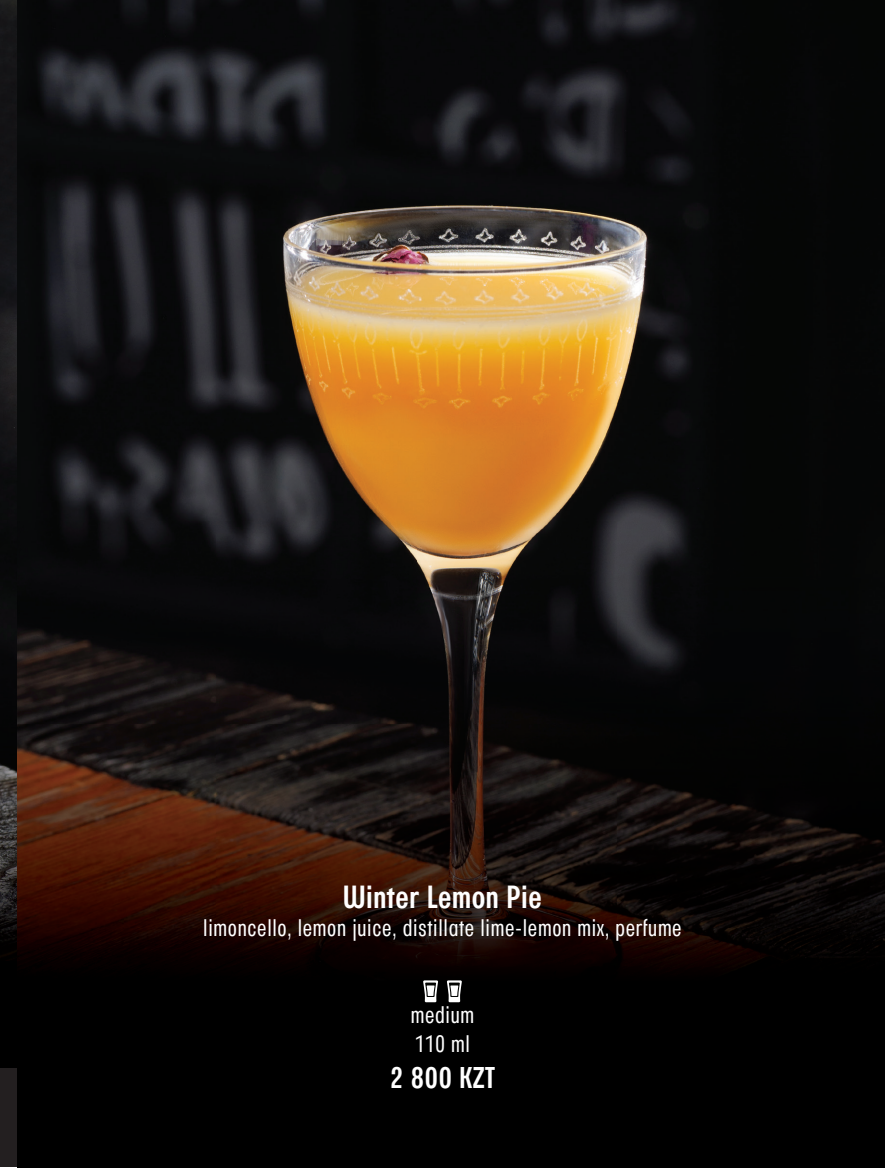
<style>
.page{position:relative;width:885px;height:1168px;background:#fff}
.page>*{position:absolute;margin:0;border:0;box-sizing:border-box;transform-origin:0 0}
.t1{font:32px "Parangon 410 C";color:#fff}
.t2{font:30px "Parangon 410 C";color:#fff}
.t3{font:24px/28.8px "Parangon 310 C";color:#fff}
</style>
<div class="page">
<div style="left:0;top:793px;width:17px;height:374px;background:#231f20"></div>
<img style="left:0;top:0;width:17px;height:1068px">
<img style="left:17px;top:0;width:867px;height:522px">
<div style="left:17px;top:1064px;width:867px;height:104px;background:#000"></div>
<img style="left:17px;top:522px;width:867px;height:542px">
<svg style="left:423px;top:980px;width:15px;height:22px"></svg>
<svg style="left:447px;top:980px;width:15px;height:22px"></svg>
<h1 class="t1" style="left:342px;top:880px;width:201px">Winter Lemon Pie</h1>
<p class="t3" style="left:203px;top:915px;width:480px">limoncello, lemon juice, distillate lime-lemon mix, perfume</p>
<p class="t3" style="left:410px;top:1001px;width:65px">medium<br>110 ml</p>
<p class="t2" style="left:390px;top:1062px;width:107px">2 800 KZT</p>
</div>
